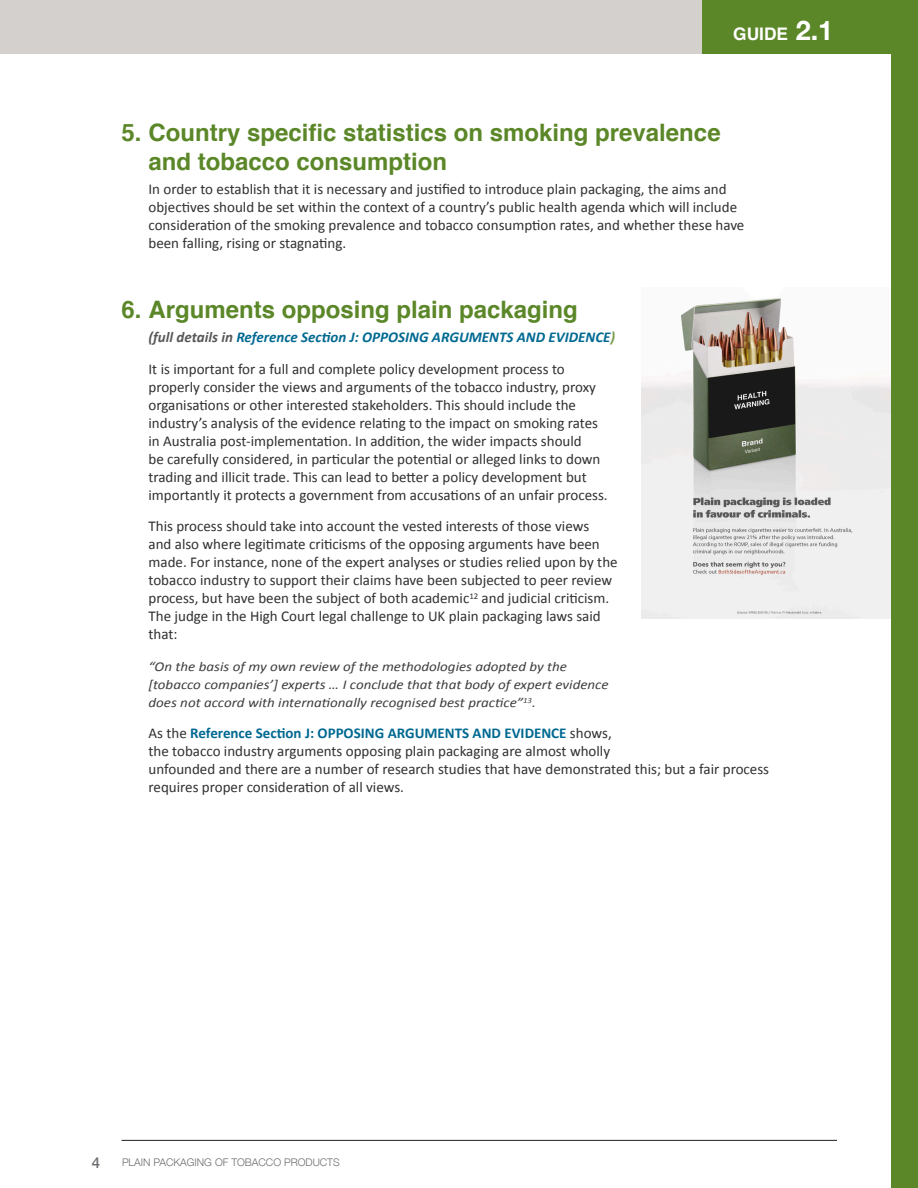
<style>
.page{position:relative;width:918px;height:1188px;background:#fff}
.page>*{position:absolute;margin:0;border:0;box-sizing:border-box;transform-origin:0 0}
.h_new_larger{font:700 24px/28.8px "Helvetica";color:#5b8728}
.t1{font:700 17.4px "Helvetica";color:#fff}
.p_base_tabbed{font:15px/18px "Calibri";color:#312f30}
.p_updated{font:italic 700 15px "Calibri";color:#006991}
.t2{font:500 15px "Helvetica Neue";color:#6c6d70}
.quote{font:italic 13.5px/18px "Calibri";color:#3e3e3f;scale:1.11 1}
.t3{font:300 10.5px "Helvetica Neue";color:#6c6d70}
.s1{font-family:"Helvetica Neue";font-size:27px}
.s2{color:#57585a}
.s3{color:#769949}
.s4{font-weight:700;color:#006991}
</style>
<div class="page">
<hr style="left:122px;top:1140px;width:715px;height:1px;background:#231f20">
<div style="left:0;top:0;width:918px;height:54px;background:#d3d0ce"></div>
<div style="left:702px;top:0;width:216px;height:54px;background:#5b8728"></div>
<img style="left:642px;top:298px;width:249px;height:321px">
<div style="left:891px;top:0;width:27px;height:1188px;background:#5b8728"></div>
<p class="t1" style="left:733px;top:20px;width:101px">guide <span class="s1">2.1</span></p>
<p class="h_new_larger" style="left:148px;top:118px;width:574px;text-indent:-27px">5. Country specific statistics on smoking prevalence and tobacco consumption</p>
<p class="p_base_tabbed" style="left:148px;top:180px;width:597px">In order to establish that it is necessary and justified to introduce plain packaging, the aims and objectives should be set within the context of a country’s public health agenda which will include consideration of the smoking prevalence and tobacco consumption rates, and whether these have been falling, rising or stagnating.</p>
<p class="h_new_larger" style="left:122px;top:295px;width:458px">6. Arguments opposing plain packaging</p>
<p class="p_updated" style="left:148px;top:328px;width:468px"><span class="s2">(full details in</span> Reference Section J: OPPOSING ARGUMENTS AND EVIDENCE<span class="s3">)</span></p>
<p class="p_base_tabbed" style="left:148px;top:359px;width:461px">It is important for a full and complete policy development process to properly consider the views and arguments of the tobacco industry, proxy organisations or other interested stakeholders. This should include the industry’s analysis of the evidence relating to the impact on smoking rates in Australia post-implementation. In addition, the wider impacts should<br>be carefully considered, in particular the potential or alleged links to down trading and illicit trade. This can lead to better a policy development but importantly it protects a government from accusations of an unfair process.</p>
<p class="p_base_tabbed" style="left:148px;top:517px;width:471px">This process should take into account the vested interests of those views<br>and also where legitimate criticisms of the opposing arguments have been made. For instance, none of the expert analyses or studies relied upon by the tobacco industry to support their claims have been subjected to peer review process, but have been the subject of both academic<sup>12</sup> and judicial criticism.<br>The judge in the High Court legal challenge to UK plain packaging laws said that:</p>
<p class="quote" style="left:148px;top:657px;width:416px">“On the basis of my own review of the methodologies adopted by the [tobacco companies’] experts … I conclude that that body of expert evidence does not accord with internationally recognised best practice”<sup>13</sup>.</p>
<p class="p_base_tabbed" style="left:148px;top:724px;width:622px">As the <span class="s4">Reference Section J: OPPOSING ARGUMENTS AND EVIDENCE</span> shows,<br>the tobacco industry arguments opposing plain packaging are almost wholly<br>unfounded and there are a number of research studies that have demonstrated this; but a fair process requires proper consideration of all views.</p>
<p class="t2" style="left:92px;top:1151px;width:10px">4</p>
<p class="t3" style="left:122px;top:1154px;width:219px">PLAIN PACKAGING OF TOBACCO PRODUCTS</p>
</div>
